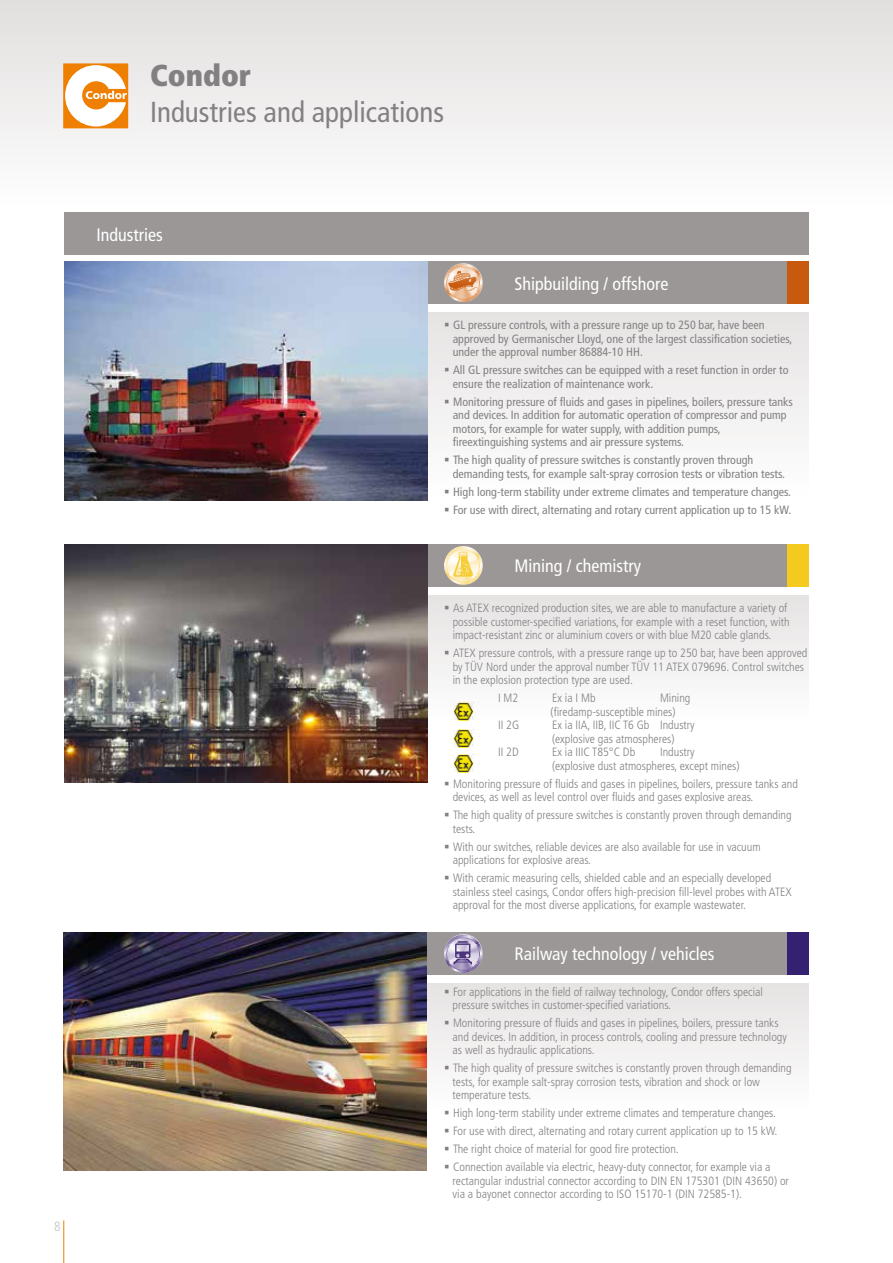
<style>
.page{position:relative;width:893px;height:1263px;background:#fff}
.page>*{position:absolute;margin:0;border:0;box-sizing:border-box;transform-origin:0 0}
.t1{font:900 condensed 30.15px "Frutiger LT Std";color:#828080}
.t2{font:condensed 28.95px "Frutiger LT Std";color:#828080}
.t3{font:condensed 18px "Frutiger LT Std";color:#fff}
.t4{font:300 condensed 13.5px "Frutiger LT Std";color:#c6c7c8}
.t5{font:300 condensed 12px/13.5px "Frutiger LT Std";color:#828080}
.t6{font:condensed 12px/13.5px "Frutiger LT Std";color:#828080}
</style>
<div class="page">
<hr style="left:63px;top:1220px;width:1px;height:43px;background:#ee7f00">
<div style="left:0;top:0;width:893px;height:213px;background:linear-gradient(to bottom,#e1dede,#fff)"></div>
<div style="left:64px;top:64px;width:64px;height:64px;border:1px solid #ee7f00"></div>
<svg style="left:65px;top:65px;width:62px;height:62px"></svg>
<div style="left:426px;top:983px;width:382px;height:129px;background:linear-gradient(to right,#f2f1f1,#f2f1f1)"></div>
<div style="left:64px;top:932px;width:743px;height:43px;background:#9b9796"></div>
<img style="left:444px;top:934px;width:39px;height:39px">
<div style="left:64px;top:213px;width:744px;height:42px;background:#9b9796"></div>
<div style="left:787px;top:932px;width:21px;height:43px;background:#352171"></div>
<img style="left:64px;top:932px;width:362px;height:239px">
<div style="left:64px;top:595px;width:744px;height:129px;background:linear-gradient(to bottom,#e5e3e2,#fff)"></div>
<div style="left:64px;top:544px;width:743px;height:43px;background:#9b9796"></div>
<img style="left:64px;top:544px;width:363px;height:239px">
<img style="left:444px;top:546px;width:39px;height:39px">
<div style="left:787px;top:544px;width:21px;height:43px;background:#f5ca1f"></div>
<div style="left:64px;top:313px;width:744px;height:188px;background:linear-gradient(to bottom,#e6e3e3,#fff)"></div>
<div style="left:64px;top:261px;width:743px;height:43px;background:#9b9796"></div>
<img style="left:64px;top:261px;width:363px;height:240px">
<img style="left:444px;top:263px;width:39px;height:39px">
<div style="left:787px;top:261px;width:21px;height:43px;background:#c75a0e"></div>
<img style="left:453px;top:702px;width:21px;height:18px">
<img style="left:453px;top:730px;width:21px;height:18px">
<img style="left:453px;top:754px;width:21px;height:18px">
<svg style="left:449px;top:996px;width:12px;height:1px"></svg>
<svg style="left:449px;top:1027px;width:12px;height:1px"></svg>
<svg style="left:449px;top:1072px;width:12px;height:1px"></svg>
<svg style="left:449px;top:612px;width:12px;height:1px"></svg>
<svg style="left:449px;top:657px;width:12px;height:1px"></svg>
<svg style="left:449px;top:329px;width:12px;height:1px"></svg>
<svg style="left:449px;top:374px;width:12px;height:1px"></svg>
<svg style="left:449px;top:406px;width:12px;height:1px"></svg>
<svg style="left:449px;top:464px;width:12px;height:1px"></svg>
<svg style="left:449px;top:496px;width:12px;height:1px"></svg>
<h1 class="t1" style="left:150px;top:57px;width:103px">Condor</h1>
<h2 class="t2" style="left:150px;top:95px;width:296px">Industries and applications</h2>
<h3 class="t3" style="left:96px;top:224px;width:68px">Industries</h3>
<p class="t4" style="left:54px;top:1218px;width:8px">8</p>
<h3 class="t3" style="left:514px;top:273px;width:155px">Shipbuilding / offshore</h3>
<p class="t6" style="left:453px;top:318px;width:341px;text-indent:-9px">▪ GL pressure controls, with a pressure range up to 250 bar, have been approved by Germanischer Lloyd, one of the largest classification societies, under the approval number 86884-10 HH.</p>
<p class="t6" style="left:453px;top:363px;width:337px;text-indent:-9px">▪ All GL pressure switches can be equipped with a reset function in order to ensure the realization of maintenance work.</p>
<p class="t6" style="left:453px;top:395px;width:342px;text-indent:-9px">▪ Monitoring pressure of fluids and gases in pipelines, boilers, pressure tanks and devices. In addition for automatic operation of compressor and pump motors, for example for water supply, with addition pumps, fireextinguishing systems and air pressure systems.</p>
<p class="t6" style="left:453px;top:453px;width:334px;text-indent:-9px">▪ The high quality of pressure switches is constantly proven through demanding tests, for example salt-spray corrosion tests or vibration tests.</p>
<p class="t6" style="left:444px;top:485px;width:349px">▪ High long-term stability under extreme climates and temperature changes.</p>
<p class="t6" style="left:444px;top:503px;width:349px">▪ For use with direct, alternating and rotary current application up to 15 kW.</p>
<h3 class="t3" style="left:514px;top:556px;width:128px">Mining / chemistry</h3>
<p class="t5" style="left:453px;top:601px;width:339px;text-indent:-9px">▪ As ATEX recognized production sites, we are able to manufacture a variety of possible customer-specified variations, for example with a reset function, with impact-resistant zinc or aluminium covers or with blue M20 cable glands.</p>
<p class="t5" style="left:453px;top:646px;width:356px;text-indent:-9px">▪ ATEX pressure controls, with a pressure range up to 250 bar, have been approved by TÜV Nord under the approval number TÜV 11 ATEX 079696. Control switches in the explosion protection type are used.</p>
<p class="t5" style="left:498px;top:691px;width:22px">I M2</p>
<p class="t5" style="left:552px;top:691px;width:45px">Ex ia I Mb</p>
<p class="t5" style="left:551px;top:691px;width:141px;text-indent:109px">Mining (firedamp-susceptible mines)</p>
<p class="t5" style="left:498px;top:718px;width:23px">II 2G</p>
<p class="t5" style="left:552px;top:718px;width:144px">Ex ia IIA, IIB, IIC T6 Gb Industry (explosive gas atmospheres)</p>
<p class="t5" style="left:498px;top:745px;width:22px">II 2D</p>
<p class="t5" style="left:552px;top:745px;width:85px">Ex ia IIIC T85°C Db</p>
<p class="t5" style="left:552px;top:745px;width:189px;text-indent:108px">Industry (explosive dust atmospheres, except mines)</p>
<p class="t5" style="left:453px;top:777px;width:347px;text-indent:-9px">▪ Monitoring pressure of fluids and gases in pipelines, boilers, pressure tanks and devices, as well as level control over fluids and gases explosive areas.</p>
<p class="t5" style="left:453px;top:808px;width:341px;text-indent:-9px">▪ The high quality of pressure switches is constantly proven through demanding tests.</p>
<p class="t5" style="left:453px;top:840px;width:309px;text-indent:-9px">▪ With our switches, reliable devices are also available for use in vacuum applications for explosive areas.</p>
<p class="t5" style="left:453px;top:871px;width:341px;text-indent:-9px">▪ With ceramic measuring cells, shielded cable and an especially developed stainless steel casings, Condor offers high-precision fill-level probes with ATEX approval for the most diverse applications, for example wastewater.</p>
<h3 class="t3" style="left:514px;top:944px;width:201px">Railway technology / vehicles</h3>
<p class="t5" style="left:453px;top:985px;width:312px;text-indent:-9px">▪ For applications in the field of railway technology, Condor offers special pressure switches in customer-specified variations.</p>
<p class="t5" style="left:453px;top:1016px;width:336px;text-indent:-9px">▪ Monitoring pressure of fluids and gases in pipelines, boilers, pressure tanks and devices. In addition, in process controls, cooling and pressure technology as well as hydraulic applications.</p>
<p class="t5" style="left:453px;top:1061px;width:341px;text-indent:-9px">▪ The high quality of pressure switches is constantly proven through demanding tests, for example salt-spray corrosion tests, vibration and shock or low temperature tests.</p>
<p class="t5" style="left:444px;top:1106px;width:333px">▪ High long-term stability under extreme climates and temperature changes.</p>
<p class="t5" style="left:444px;top:1124px;width:335px">▪ For use with direct, alternating and rotary current application up to 15 kW.</p>
<p class="t5" style="left:444px;top:1142px;width:236px">▪ The right choice of material for good fire protection.</p>
<p class="t5" style="left:453px;top:1160px;width:338px;text-indent:-9px">▪ Connection available via electric, heavy-duty connector, for example via a rectangular industrial connector according to DIN EN 175301 (DIN 43650) or via a bayonet connector according to ISO 15170-1 (DIN 72585-1).</p>
</div>
